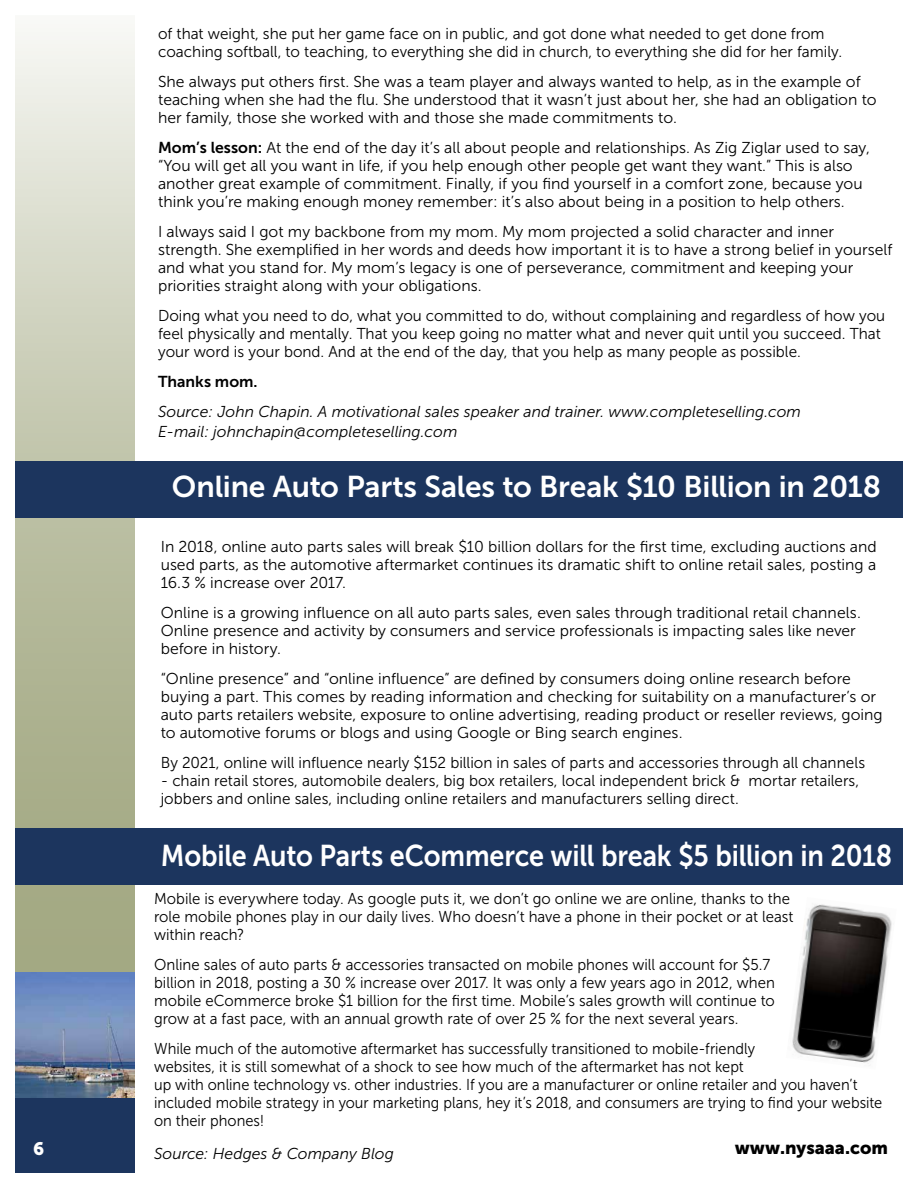
<style>
.page{position:relative;width:918px;height:1188px;background:#fff}
.page>*{position:absolute;margin:0;border:0;box-sizing:border-box;transform-origin:0 0}
.t1{font:30px "Museo Sans 700";letter-spacing:-.005em;color:#fff;scale:.9 1}
.t2{font:30px "Museo Sans 700";letter-spacing:-.005em;color:#fff}
.t3{font:18px "Museo Sans 900";color:#000}
.t4{font:18px "Museo Sans 900";color:#fff}
.t5{font:15.75px/18px "Museo Sans 300";color:#000}
.t6{font:15.75px/18px "Museo Sans 300";color:#000;scale:.95 1}
.t7{font:15.75px/18px "Museo Sans 300";color:#000;scale:.93 1}
.t8{font:italic 15.75px/19.8px "Museo Sans 300";color:#000}
.t9{font:15.75px "Museo Sans 700";color:#000}
.s1{font-family:"Museo Sans 700"}
</style>
<div class="page">
<svg style="left:16px;top:28px;width:119px;height:944px;background:#c4c8b0"></svg>
<img style="left:16px;top:972px;width:119px;height:126px">
<div style="left:0;top:1098px;width:135px;height:90px;background:#1c355e"></div>
<div style="left:0;top:461px;width:918px;height:57px;background:#1c355e"></div>
<div style="left:0;top:828px;width:918px;height:57px;background:#1c355e"></div>
<img style="left:792px;top:904px;width:100px;height:160px">
<div style="left:0;top:0;width:918px;height:1188px;border:15px solid #fff"></div>
<p class="t4" style="left:33px;top:1139px;width:13px">6</p>
<p class="t5" style="left:158px;top:25px;width:686px">of that weight, she put her game face on in public, and got done what needed to get done from coaching softball, to teaching, to everything she did in church, to everything she did for her family.</p>
<p class="t5" style="left:158px;top:73px;width:720px">She always put others first. She was a team player and always wanted to help, as in the example of teaching when she had the flu. She understood that it wasn’t just about her, she had an obligation to her family, those she worked with and those she made commitments to.</p>
<p class="t5" style="left:158px;top:139px;width:713px"><span class="s1">Mom’s lesson:</span> At the end of the day it’s all about people and relationships. As Zig Ziglar used to say, “You will get all you want in life, if you help enough other people get want they want.” This is also another great example of commitment. Finally, if you find yourself in a comfort zone, because you think you’re making enough money remember: it’s also about being in a position to help others.</p>
<p class="t5" style="left:158px;top:223px;width:736px">I always said I got my backbone from my mom. My mom projected a solid character and inner strength. She exemplified in her words and deeds how important it is to have a strong belief in yourself and what you stand for. My mom’s legacy is one of perseverance, commitment and keeping your priorities straight along with your obligations.</p>
<p class="t5" style="left:158px;top:307px;width:729px">Doing what you need to do, what you committed to do, without complaining and regardless of how you feel physically and mentally. That you keep going no matter what and never quit until you succeed. That your word is your bond. And at the end of the day, that you help as many people as possible.</p>
<p class="t9" style="left:158px;top:373px;width:101px">Thanks mom.</p>
<p class="t8" style="left:158px;top:402px;width:644px">Source: John Chapin. A motivational sales speaker and trainer. www.completeselling.com<br>E-mail: johnchapin@completeselling.com</p>
<h1 class="t2" style="left:172px;top:470px;width:711px">Online Auto Parts Sales to Break $10 Billion in 2018</h1>
<p class="t5" style="left:161px;top:538px;width:718px;text-align:justify">In 2018, online auto parts sales will break $10 billion dollars for the first time, excluding auctions and used parts, as the automotive aftermarket continues its dramatic shift to online retail sales, posting a 16.3 % increase over 2017.</p>
<p class="t5" style="left:161px;top:604px;width:702px">Online is a growing influence on all auto parts sales, even sales through traditional retail channels.<br>Online presence and activity by consumers and service professionals is impacting sales like never before in history.</p>
<p class="t5" style="left:161px;top:670px;width:724px">“Online presence” and “online influence” are defined by consumers doing online research before buying a part. This comes by reading information and checking for suitability on a manufacturer’s or auto parts retailers website, exposure to online advertising, reading product or reseller reviews, going to automotive forums or blogs and using Google or Bing search engines.</p>
<p class="t5" style="left:161px;top:754px;width:706px">By 2021, online will influence nearly $152 billion in sales of parts and accessories through all channels</p>
<p class="t5" style="left:161px;top:772px;width:700px">- chain retail stores, automobile dealers, big box retailers, local independent brick &amp; mortar retailers, jobbers and online sales, including online retailers and manufacturers selling direct.</p>
<h1 class="t1" style="left:161px;top:839px;width:814px">Mobile Auto Parts eCommerce will break $5 billion in 2018</h1>
<p class="t6" style="left:154px;top:890px;width:675px">Mobile is everywhere today. As google puts it, we don’t go online we are online, thanks to the role mobile phones play in our daily lives. Who doesn’t have a phone in their pocket or at least within reach?</p>
<p class="t6" style="left:154px;top:956px;width:655px">Online sales of auto parts &amp; accessories transacted on mobile phones will account for $5.7 billion in 2018, posting a 30 % increase over 2017. It was only a few years ago in 2012, when mobile eCommerce broke $1 billion for the first time. Mobile’s sales growth will continue to grow at a fast pace, with an annual growth rate of over 25 % for the next several years.</p>
<p class="t7" style="left:154px;top:1040px;width:784px">While much of the automotive aftermarket has successfully transitioned to mobile-friendly<br>websites, it is still somewhat of a shock to see how much of the aftermarket has not kept<br>up with online technology vs. other industries. If you are a manufacturer or online retailer and you haven’t included mobile strategy in your marketing plans, hey it’s 2018, and consumers are trying to find your website on their phones!</p>
<p class="t8" style="left:154px;top:1144px;width:241px">Source: Hedges &amp; Company Blog</p>
<p class="t3" style="left:735px;top:1137px;width:155px">www.nysaaa.com</p>
</div>
